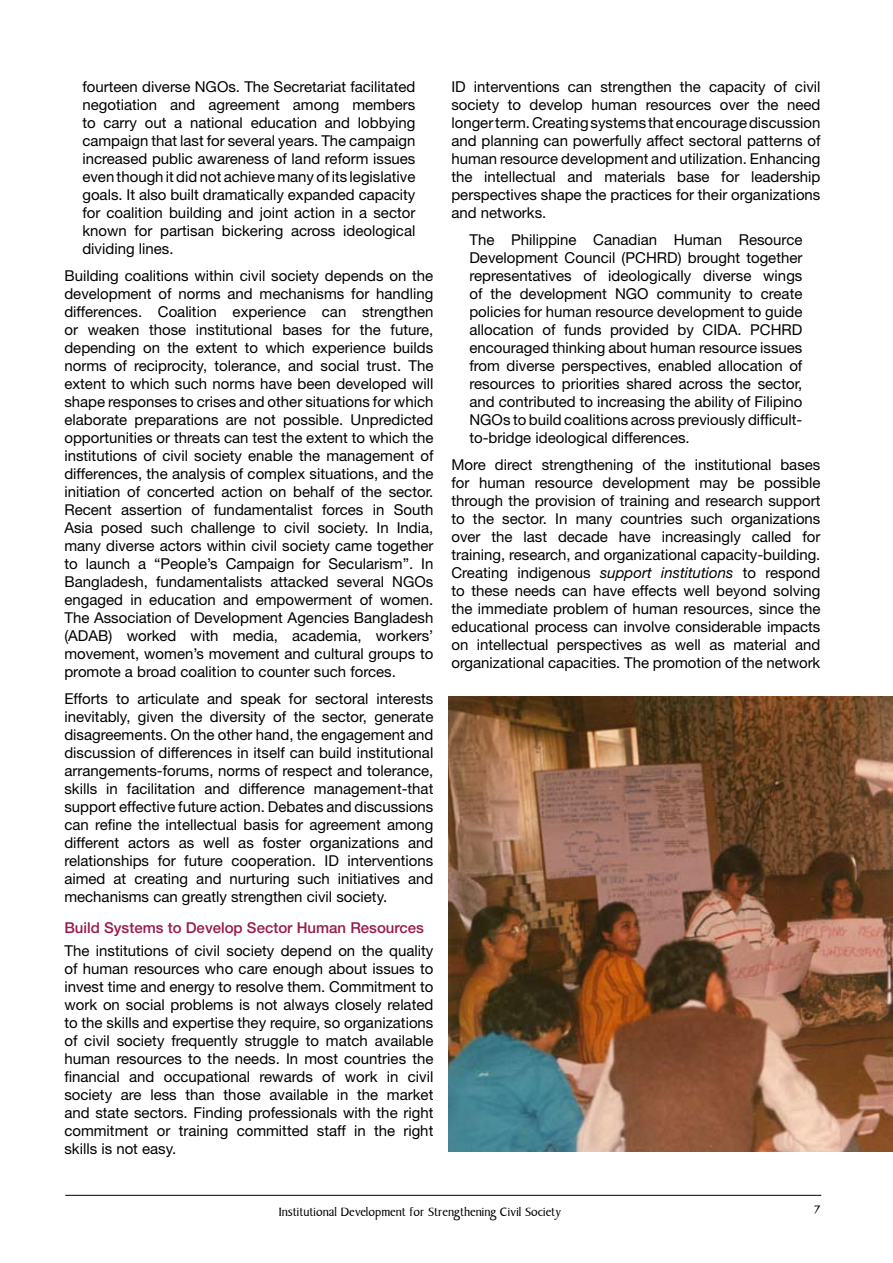
<style>
.page{position:relative;width:893px;height:1263px;background:#fff}
.page>*{position:absolute;margin:0;border:0;box-sizing:border-box;transform-origin:0 0}
.t1{font:15px/18px "Helvetica Neue LT Std";color:#000;text-align:justify}
.t2{font:500 15px "Helvetica Neue LT Std";color:#981a4d}
.t3{font:12px "Baker Signet";color:#000}
.s1{font-style:italic}
</style>
<div class="page">
<hr style="left:65px;top:1195px;width:756px;height:1px;background:#000">
<img style="left:448px;top:696px;width:445px;height:455px">
<p class="t1" style="left:82px;top:77px;width:335px">fourteen diverse NGOs. The Secretariat facilitated negotiation and agreement among members to carry out a national education and lobbying campaign that last for several years. The campaign increased public awareness of land reform issues even though it did not achieve many of its legislative goals. It also built dramatically expanded capacity for coalition building and joint action in a sector known for partisan bickering across ideological dividing lines.</p>
<p class="t1" style="left:64px;top:266px;width:371px">Building coalitions within civil society depends on the development of norms and mechanisms for handling differences. Coalition experience can strengthen or weaken those institutional bases for the future, depending on the extent to which experience builds norms of reciprocity, tolerance, and social trust. The extent to which such norms have been developed will shape responses to crises and other situations for which elaborate preparations are not possible. Unpredicted opportunities or threats can test the extent to which the institutions of civil society enable the management of differences, the analysis of complex situations, and the initiation of concerted action on behalf of the sector.<br>Recent assertion of fundamentalist forces in South Asia posed such challenge to civil society. In India, many diverse actors within civil society came together to launch a “People’s Campaign for Secularism”. In Bangladesh, fundamentalists attacked several NGOs engaged in education and empowerment of women.<br>The Association of Development Agencies Bangladesh (ADAB) worked with media, academia, workers’ movement, women’s movement and cultural groups to promote a broad coalition to counter such forces.</p>
<p class="t1" style="left:64px;top:689px;width:371px">Efforts to articulate and speak for sectoral interests inevitably, given the diversity of the sector, generate disagreements. On the other hand, the engagement and discussion of differences in itself can build institutional arrangements-forums, norms of respect and tolerance, skills in facilitation and difference management-that support effective future action. Debates and discussions can refine the intellectual basis for agreement among different actors as well as foster organizations and relationships for future cooperation. ID interventions aimed at creating and nurturing such initiatives and mechanisms can greatly strengthen civil society.</p>
<p class="t2" style="left:64px;top:919px;width:361px">Build Systems to Develop Sector Human Resources</p>
<p class="t1" style="left:64px;top:941px;width:371px">The institutions of civil society depend on the quality of human resources who care enough about issues to invest time and energy to resolve them. Commitment to work on social problems is not always closely related to the skills and expertise they require, so organizations of civil society frequently struggle to match available human resources to the needs. In most countries the financial and occupational rewards of work in civil society are less than those available in the market and state sectors. Finding professionals with the right commitment or training committed staff in the right skills is not easy.</p>
<p class="t1" style="left:451px;top:77px;width:371px">ID interventions can strengthen the capacity of civil society to develop human resources over the need longer term. Creating systems that encourage discussion and planning can powerfully affect sectoral patterns of human resource development and utilization. Enhancing the intellectual and materials base for leadership perspectives shape the practices for their organizations and networks.</p>
<p class="t1" style="left:469px;top:230px;width:335px">The Philippine Canadian Human Resource Development Council (PCHRD) brought together representatives of ideologically diverse wings of the development NGO community to create policies for human resource development to guide allocation of funds provided by CIDA. PCHRD encouraged thinking about human resource issues from diverse perspectives, enabled allocation of resources to priorities shared across the sector, and contributed to increasing the ability of Filipino NGOs to build coalitions across previously difficult&shy;to-bridge ideological differences.</p>
<p class="t1" style="left:451px;top:455px;width:371px">More direct strengthening of the institutional bases for human resource development may be possible through the provision of training and research support to the sector. In many countries such organizations over the last decade have increasingly called for training, research, and organizational capacity-building.<br>Creating indigenous <span class="s1">support institutions</span> to respond to these needs can have effects well beyond solving the immediate problem of human resources, since the educational process can involve considerable impacts on intellectual perspectives as well as material and organizational capacities. The promotion of the network</p>
<p class="t3" style="left:279px;top:1205px;width:284px">Institutional Development for Strengthening Civil Society</p>
<p class="t3" style="left:814px;top:1203px;width:8px">7</p>
</div>
